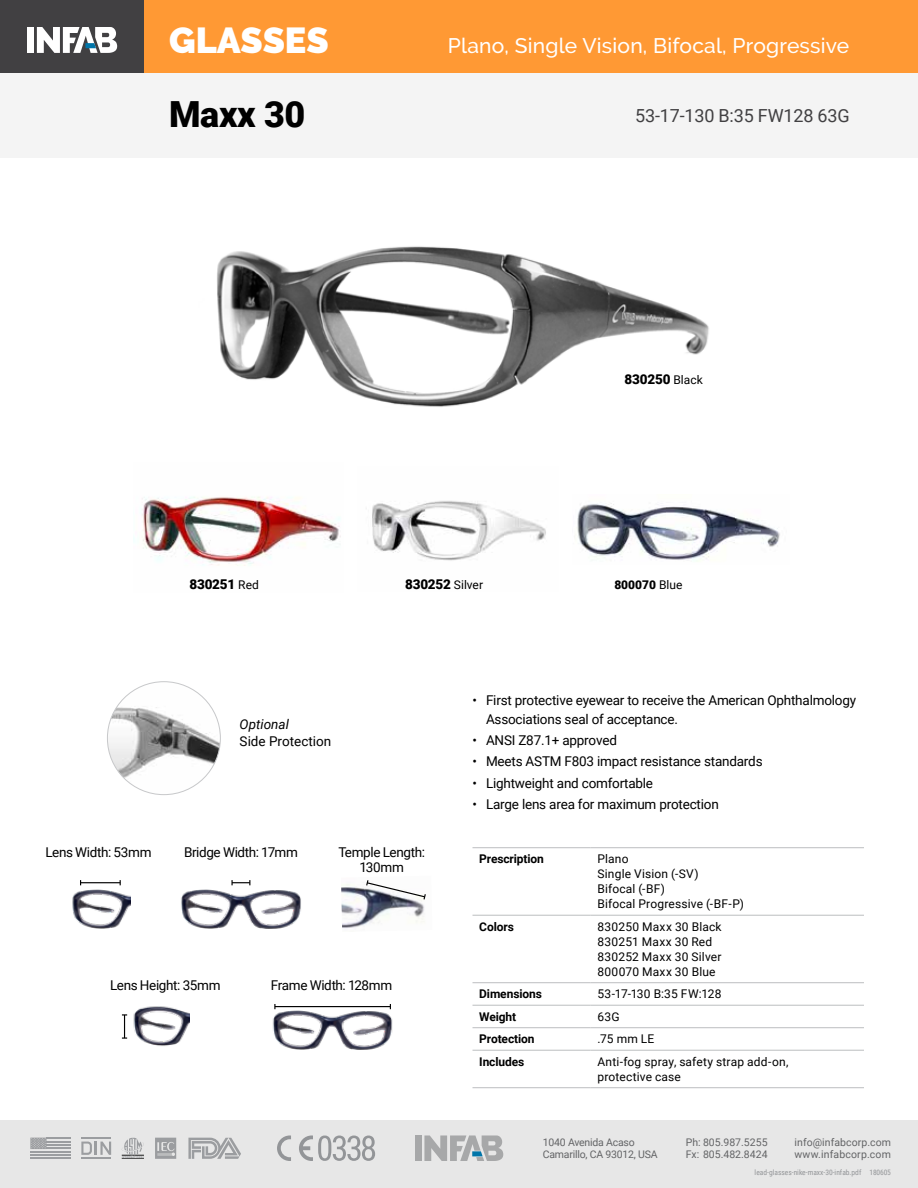
<style>
.page{position:relative;width:918px;height:1188px;background:#fff}
.page>*{position:absolute;margin:0;border:0;box-sizing:border-box;transform-origin:0 0}
.t1{font:700 36px "Roboto";letter-spacing:.035em;color:#fff}
.t2{font:900 36px "Raleway";letter-spacing:-.04em;color:#fff}
.t3{font:900 36px "Raleway";letter-spacing:-.015em;color:#fff}
.t4{font:900 36px "Roboto";letter-spacing:-.01em;color:#000}
.t5{font:500 21px "Raleway";letter-spacing:.01em;color:#fff}
.t6{font:18px "Roboto";letter-spacing:-.01em;color:#414042}
.t7{font:13.5px/15px "Roboto";letter-spacing:-.015em;color:#000;text-align:center}
.t8{font:900 13.5px "Roboto";letter-spacing:-.015em;color:#000}
.t9{font:italic 13.5px "Roboto";color:#000}
.t10{font:12px/15px "Roboto";letter-spacing:.015em;color:#000}
.t11{font:700 12px "Roboto";letter-spacing:-.01em;color:#000}
.t12{font:900 12px "Roboto";color:#000}
.t13{font:10.5px/12.6px "Roboto";color:#636466}
.t14{font:10.5px/12.6px "Roboto";letter-spacing:-.02em;color:#636466}
.t15{font:7.5px "Roboto Condensed";color:#939598}
.s1{font-weight:400;font-size:12px}
.s2{font-weight:400}
</style>
<div class="page">
<div style="left:0;top:1120px;width:918px;height:68px;background:#e7e7e7"></div>
<hr style="left:81px;top:1138px;width:30px;height:1px;background:#939598">
<hr style="left:81px;top:1157px;width:30px;height:2px;background:#939598">
<svg style="left:81px;top:1142px;width:30px;height:13px"></svg>
<svg style="left:155px;top:1138px;width:21px;height:21px"></svg>
<svg style="left:122px;top:1138px;width:22px;height:21px"></svg>
<svg style="left:188px;top:1138px;width:53px;height:21px"></svg>
<hr style="left:30px;top:1151px;width:41px;height:1px;background:#939598">
<hr style="left:30px;top:1154px;width:41px;height:2px;background:#939598">
<hr style="left:30px;top:1157px;width:41px;height:2px;background:#939598">
<svg style="left:30px;top:1138px;width:41px;height:11px"></svg>
<div style="left:0;top:0;width:144px;height:73px;background:#414042"></div>
<div style="left:27px;top:27px;width:7px;height:26px;background:#fff"></div>
<svg style="left:37px;top:27px;width:80px;height:26px"></svg>
<div style="left:0;top:73px;width:918px;height:85px;background:#f4f4f4"></div>
<svg style="left:277px;top:1135px;width:14px;height:26px"></svg>
<svg style="left:299px;top:1135px;width:76px;height:26px"></svg>
<div style="left:415px;top:1135px;width:7px;height:26px;background:#a7a8a9"></div>
<svg style="left:424px;top:1135px;width:79px;height:26px"></svg>
<div style="left:144px;top:0;width:774px;height:73px;background:#ff9934"></div>
<img style="left:372px;top:501px;width:174px;height:60px">
<img style="left:133px;top:496px;width:208px;height:70px">
<img style="left:217px;top:246px;width:492px;height:161px">
<img style="left:577px;top:503px;width:203px;height:59px">
<img style="left:72px;top:880px;width:59px;height:49px">
<img style="left:127px;top:1006px;width:62px;height:40px">
<hr style="left:81px;top:882px;width:39px;height:1px;background:#000">
<svg style="left:122px;top:1014px;width:5px;height:25px"></svg>
<img style="left:341px;top:884px;width:84px;height:44px">
<img style="left:181px;top:880px;width:120px;height:49px">
<img style="left:272px;top:1004px;width:121px;height:46px">
<svg style="left:231px;top:880px;width:19px;height:5px"></svg>
<hr style="left:275px;top:1006px;width:115px;height:1px;background:#000">
<svg style="left:365px;top:880px;width:61px;height:21px"></svg>
<hr style="left:472px;top:1087px;width:119px;height:1px;background:#bcbec0">
<hr style="left:591px;top:1087px;width:273px;height:1px;background:#bcbec0">
<hr style="left:472px;top:915px;width:119px;height:1px;background:#bcbec0">
<hr style="left:591px;top:915px;width:273px;height:1px;background:#bcbec0">
<hr style="left:472px;top:982px;width:119px;height:1px;background:#bcbec0">
<hr style="left:591px;top:982px;width:273px;height:1px;background:#bcbec0">
<hr style="left:472px;top:1005px;width:119px;height:1px;background:#bcbec0">
<hr style="left:591px;top:1005px;width:273px;height:1px;background:#bcbec0">
<hr style="left:472px;top:1027px;width:119px;height:1px;background:#bcbec0">
<hr style="left:591px;top:1027px;width:273px;height:1px;background:#bcbec0">
<hr style="left:472px;top:1050px;width:119px;height:1px;background:#bcbec0">
<hr style="left:591px;top:1050px;width:273px;height:1px;background:#bcbec0">
<hr style="left:472px;top:847px;width:119px;height:1px;background:#bcbec0">
<hr style="left:591px;top:847px;width:273px;height:1px;background:#bcbec0">
<img style="left:107px;top:682px;width:113px;height:113px;border-radius:56px">
<h1 class="t2" style="left:169px;top:19px;width:169px">BARRIERS</h1>
<h1 class="t3" style="left:169px;top:19px;width:161px">GLASSES</h1>
<h1 class="t4" style="left:169px;top:89px;width:138px">Maxx 30</h1>
<h1 class="t1" style="left:715px;top:13px;width:179px">BARRIERS</h1>
<h2 class="t5" style="left:448px;top:34px;width:403px">Plano, Single Vision, Bifocal, Progressive</h2>
<h3 class="t6" style="left:635px;top:103px;width:216px">53-17-130 B:35 FW128 63G</h3>
<p class="t8" style="left:625px;top:369px;width:80px">830250 <span class="s1">Black</span></p>
<p class="t8" style="left:189px;top:575px;width:71px">830251 <span class="s1">Red</span></p>
<p class="t8" style="left:405px;top:575px;width:79px">830252 <span class="s1">Silver</span></p>
<p class="t12" style="left:614px;top:576px;width:70px">800070 <span class="s2">Blue</span></p>
<p class="t9" style="left:240px;top:715px;width:51px">Optional</p>
<p class="t7" style="left:240px;top:733px;width:93px">Side Protection</p>
<p class="t7" style="left:45px;top:845px;width:108px">Lens Width: 53mm</p>
<p class="t7" style="left:184px;top:845px;width:115px">Bridge Width: 17mm</p>
<p class="t7" style="left:338px;top:845px;width:88px">Temple Length:<br>130mm</p>
<p class="t7" style="left:110px;top:977px;width:112px">Lens Height: 35mm</p>
<p class="t7" style="left:271px;top:977px;width:123px">Frame Width: 128mm</p>
<p class="t7" style="left:486px;top:691px;width:372px;line-height:18.5px;text-align:left;text-indent:-14px">• First protective eyewear to receive the American Ophthalmology<br>Associations seal of acceptance.</p>
<p class="t7" style="left:472px;top:732px;width:146px">• ANSI Z87.1+ approved</p>
<p class="t7" style="left:472px;top:754px;width:292px">• Meets ASTM F803 impact resistance standards</p>
<p class="t7" style="left:472px;top:775px;width:182px">• Lightweight and comfortable</p>
<p class="t7" style="left:472px;top:796px;width:248px">• Large lens area for maximum protection</p>
<p class="t11" style="left:479px;top:851px;width:66px">Prescription</p>
<p class="t10" style="left:597px;top:851px;width:148px">Plano<br>Single Vision (-SV)<br>Bifocal (-BF)<br>Bifocal Progressive (-BF-P)</p>
<p class="t11" style="left:479px;top:918px;width:36px">Colors</p>
<p class="t10" style="left:597px;top:919px;width:126px">830250 Maxx 30 Black<br>830251 Maxx 30 Red<br>830252 Maxx 30 Silver<br>800070 Maxx 30 Blue</p>
<p class="t11" style="left:479px;top:986px;width:64px">Dimensions</p>
<p class="t10" style="left:597px;top:986px;width:126px">53-17-130 B:35 FW:128</p>
<p class="t11" style="left:479px;top:1008px;width:39px">Weight</p>
<p class="t10" style="left:597px;top:1009px;width:24px">63G</p>
<p class="t11" style="left:479px;top:1031px;width:57px">Protection</p>
<p class="t10" style="left:597px;top:1031px;width:59px">.75 mm LE</p>
<p class="t11" style="left:479px;top:1053px;width:47px">Includes</p>
<p class="t10" style="left:597px;top:1054px;width:193px">Anti-fog spray, safety strap add-on, protective case</p>
<p class="t14" style="left:543px;top:1135px;width:116px">1040 Avenida Acaso<br>Camarillo, CA 93012, USA</p>
<p class="t13" style="left:795px;top:1135px;width:98px">info@infabcorp.com www.infabcorp.com</p>
<p class="t13" style="left:686px;top:1135px;width:83px">Ph: 805.987.5255<br>Fx: 805.482.8424</p>
<p class="t15" style="left:755px;top:1167px;width:138px">lead-glasses-nike-maxx-30-infab.pdf 180605</p>
</div>
